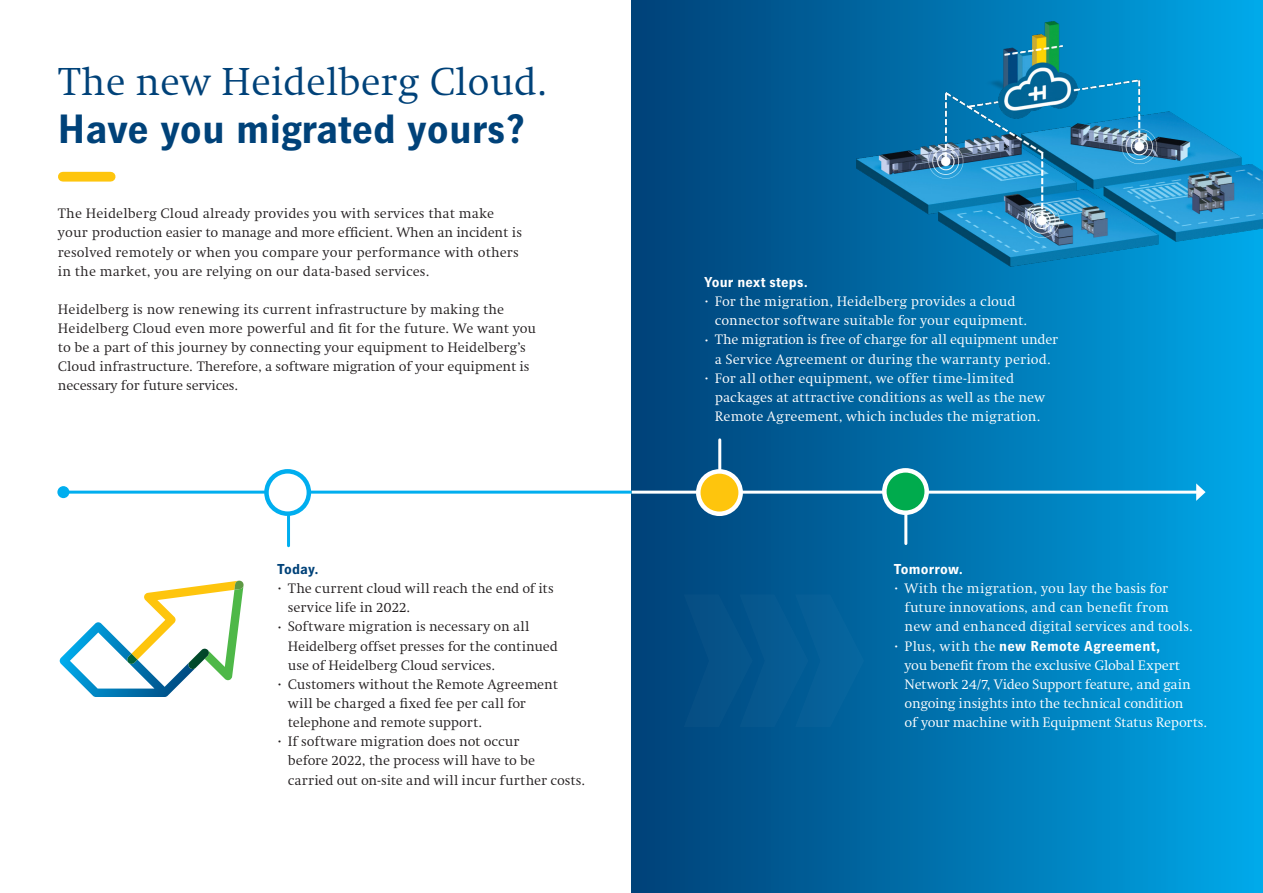
<style>
.page{position:relative;width:1263px;height:893px;background:#fff}
.page>*{position:absolute;margin:0;border:0;box-sizing:border-box;transform-origin:0 0}
.t1{font:40.5px/48px "Heidelberg Antiqua ML";color:#004279}
.t2{font:14.25px/19.2px "Heidelberg Antiqua ML";color:#231f20}
.t3{font:14.25px/19.2px "Heidelberg Antiqua ML";color:#fff}
._003_Copy_Headline_A{font:700 14.25px "Heidelberg Gothic Ml";letter-spacing:.01em;color:#fff}
._003_Copy_Headline_A-2{font:700 14.25px "Heidelberg Gothic Ml";letter-spacing:.005em;color:#004279}
.s1{font-family:"Heidelberg Gothic Ml";font-weight:700}
.s2{font-size:7.5px}
</style>
<div class="page">
<div style="left:631px;top:0;width:632px;height:893px;background:linear-gradient(to right,#003f76,#00a7e8)"></div>
<img style="left:855px;top:20px;width:408px;height:247px">
<hr style="left:631px;top:491px;width:568px;height:3px;background:#fff">
<svg style="left:1196px;top:483px;width:9px;height:18px"></svg>
<svg style="left:698px;top:471px;width:43px;height:43px"></svg>
<div style="left:696px;top:469px;width:47px;height:47px;border:4px solid #fff;border-radius:50%"></div>
<svg style="left:884px;top:470px;width:43px;height:43px"></svg>
<div style="left:882px;top:468px;width:47px;height:47px;border:4px solid #fff;border-radius:50%"></div>
<svg style="left:684px;top:594px;width:180px;height:133px;background:#035890"></svg>
<svg style="left:60px;top:580px;width:184px;height:117px"></svg>
<div style="left:63px;top:172px;width:48px;height:10px;background:#fec50d"></div>
<hr style="left:63px;top:491px;width:568px;height:3px;background:#00aeef">
<div style="left:57px;top:486px;width:12px;height:12px;background:#00aeef;border-radius:50%"></div>
<hr style="left:287px;top:516px;width:3px;height:30px;background:#00aeef">
<svg style="left:266px;top:471px;width:43px;height:43px"></svg>
<div style="left:264px;top:469px;width:47px;height:47px;border:4px solid #00aeef;border-radius:50%"></div>
<hr style="left:718px;top:440px;width:3px;height:30px;background:#fff">
<hr style="left:904px;top:514px;width:3px;height:30px;background:#fff">
<p class="t1" style="left:58px;top:58px;width:491px">The new Heidelberg Cloud.<br><span class="s1">Have you migrated yours?</span></p>
<p class="t2" style="left:58px;top:204px;width:466px">The Heidelberg Cloud already provides you with services that make your production easier to manage and more efficient. When an incident is resolved remotely or when you compare your performance with others in the market, you are relying on our data-based services.</p>
<p class="t2" style="left:58px;top:300px;width:480px">Heidelberg is now renewing its current infrastructure by making the Heidelberg Cloud even more powerful and fit for the future. We want you to be a part of this journey by connecting your equipment to Heidelberg’s Cloud infrastructure. Therefore, a software migration of your equipment is necessary for future services.</p>
<p class="_003_Copy_Headline_A-2" style="left:277px;top:561px;width:43px">Today.</p>
<p class="t2" style="left:288px;top:579px;width:267px;text-indent:-11px"><span class="s2">•</span> The current cloud will reach the end of its service life in 2022.</p>
<p class="t2" style="left:288px;top:617px;width:272px;text-indent:-11px"><span class="s2">•</span> Software migration is necessary on all<br>Heidelberg offset presses for the continued use of Heidelberg Cloud services.</p>
<p class="t2" style="left:288px;top:675px;width:272px;text-indent:-11px"><span class="s2">•</span> Customers without the Remote Agreement will be charged a fixed fee per call for telephone and remote support.</p>
<p class="t2" style="left:288px;top:732px;width:299px;text-indent:-11px"><span class="s2">•</span> If software migration does not occur<br>before 2022, the process will have to be<br>carried out on-site and will incur further costs.</p>
<p class="_003_Copy_Headline_A" style="left:704px;top:274px;width:105px">Your next steps.</p>
<p class="t3" style="left:715px;top:292px;width:314px;text-indent:-11px"><span class="s2">•</span> For the migration, Heidelberg provides a cloud connector software suitable for your equipment.</p>
<p class="t3" style="left:704px;top:330px;width:356px;text-align:center"><span class="s2">•</span> The migration is free of charge for all equipment under a Service Agreement or during the warranty period.</p>
<p class="t3" style="left:715px;top:369px;width:332px;text-indent:-11px"><span class="s2">•</span> For all other equipment, we offer time-limited packages at attractive conditions as well as the new<br>Remote Agreement, which includes the migration.</p>
<p class="_003_Copy_Headline_A" style="left:894px;top:561px;width:70px">Tomorrow.</p>
<p class="t3" style="left:905px;top:579px;width:290px;text-indent:-11px"><span class="s2">•</span> With the migration, you lay the basis for future innovations, and can benefit from new and enhanced digital services and tools.</p>
<p class="t3" style="left:905px;top:636px;width:304px;text-indent:-11px"><span class="s2">•</span> Plus, with the <span class="s1">new Remote Agreement,<br></span>you benefit from the exclusive Global Expert Network 24/7, Video Support feature, and gain ongoing insights into the technical condition<br>of your machine with Equipment Status Reports.</p>
</div>
